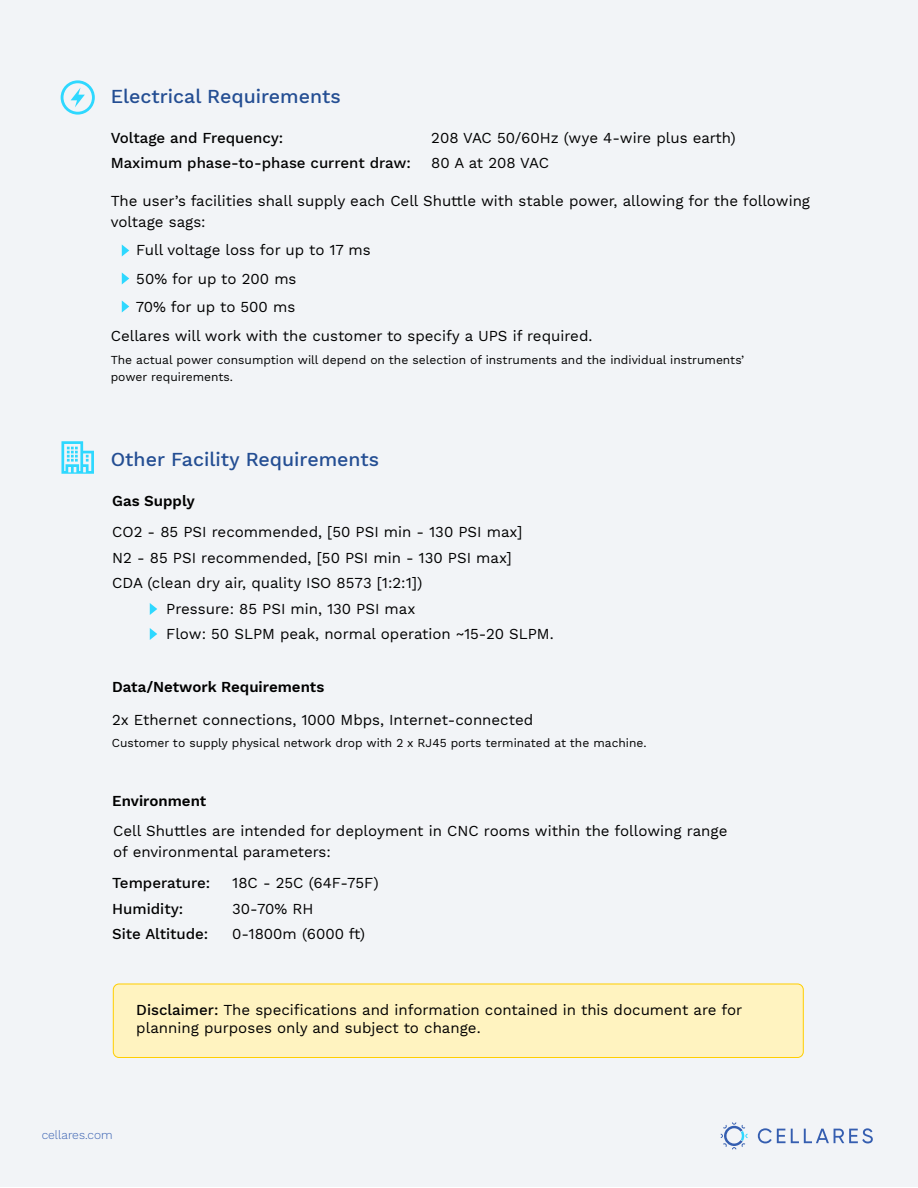
<style>
.page{position:relative;width:918px;height:1188px;background:#fff}
.page>*{position:absolute;margin:0;border:0;box-sizing:border-box;transform-origin:0 0}
.t1{font:500 19.5px "Work Sans";color:#244e93}
.t2{font:15px/25.5px "Work Sans";color:#000}
.t3{font:500 15px/25.5px "Work Sans";color:#000}
.t4{font:600 15px "Work Sans";color:#000}
.t5{font:12px/16.5px "Work Sans";color:#000}
.t6{font:300 12px "Work Sans";color:#355eb0}
.s1{font-weight:500}
</style>
<div class="page">
<div style="left:0;top:0;width:918px;height:1186px;background:#f2f4f7"></div>
<svg style="left:758px;top:1128px;width:115px;height:15px"></svg>
<svg style="left:721px;top:1122px;width:27px;height:27px"></svg>
<div style="left:113px;top:984px;width:690px;height:73px;background:#fff3c0;border-radius:6px"></div>
<div style="left:113px;top:984px;width:691px;height:74px;border:1px solid #ffce00;border-radius:6px"></div>
<svg style="left:61px;top:80px;width:34px;height:35px"></svg>
<svg style="left:61px;top:441px;width:33px;height:33px"></svg>
<svg style="left:122px;top:244px;width:7px;height:12px"></svg>
<svg style="left:122px;top:272px;width:7px;height:12px"></svg>
<svg style="left:122px;top:300px;width:7px;height:12px"></svg>
<svg style="left:150px;top:603px;width:7px;height:12px"></svg>
<svg style="left:150px;top:628px;width:7px;height:12px"></svg>
<h1 class="t1" style="left:111px;top:85px;width:231px">Electrical Requirements</h1>
<p class="t3" style="left:111px;top:126px;width:302px">Voltage and Frequency:<br>Maximum phase-to-phase current draw:</p>
<p class="t2" style="left:431px;top:126px;width:306px">208 VAC 50/60Hz (wye 4-wire plus earth)<br>80 A at 208 VAC</p>
<p class="t2" style="left:111px;top:191px;width:701px;line-height:21px">The user’s facilities shall supply each Cell Shuttle with stable power, allowing for the following voltage sags:</p>
<p class="t2" style="left:136px;top:238px;width:236px">Full voltage loss for up to 17 ms</p>
<p class="t2" style="left:136px;top:267px;width:162px">50% for up to 200 ms</p>
<p class="t2" style="left:136px;top:295px;width:161px">70% for up to 500 ms</p>
<p class="t2" style="left:111px;top:324px;width:483px">Cellares will work with the customer to specify a UPS if required.</p>
<p class="t5" style="left:111px;top:352px;width:635px">The actual power consumption will depend on the selection of instruments and the individual instruments’ power requirements.</p>
<h1 class="t1" style="left:111px;top:448px;width:270px">Other Facility Requirements</h1>
<p class="t4" style="left:112px;top:492px;width:84px">Gas Supply</p>
<p class="t2" style="left:112px;top:520px;width:411px">CO2 - 85 PSI recommended, [50 PSI min - 130 PSI max]</p>
<p class="t2" style="left:112px;top:546px;width:401px">N2 - 85 PSI recommended, [50 PSI min - 130 PSI max]</p>
<p class="t2" style="left:112px;top:571px;width:312px">CDA (clean dry air, quality ISO 8573 [1:2:1])</p>
<p class="t2" style="left:166px;top:597px;width:251px">Pressure: 85 PSI min, 130 PSI max</p>
<p class="t2" style="left:166px;top:622px;width:389px">Flow: 50 SLPM peak, normal operation ~15-20 SLPM.</p>
<p class="t4" style="left:112px;top:678px;width:214px">Data/Network Requirements</p>
<p class="t2" style="left:112px;top:708px;width:422px">2x Ethernet connections, 1000 Mbps, Internet-connected</p>
<p class="t5" style="left:112px;top:736px;width:536px">Customer to supply physical network drop with 2 x RJ45 ports terminated at the machine.</p>
<p class="t4" style="left:112px;top:792px;width:96px">Environment</p>
<p class="t2" style="left:113px;top:821px;width:616px;line-height:21px">Cell Shuttles are intended for deployment in CNC rooms within the following range of environmental parameters:</p>
<p class="t3" style="left:112px;top:871px;width:99px">Temperature:<br>Humidity:<br>Site Altitude:</p>
<p class="t2" style="left:232px;top:871px;width:148px">18C - 25C (64F-75F)<br>30-70% RH<br>0-1800m (6000 ft)</p>
<p class="t2" style="left:136px;top:1002px;width:608px;line-height:18px"><span class="s1">Disclaimer:</span> The specifications and information contained in this document are for planning purposes only and subject to change.</p>
<p class="t6" style="left:42px;top:1128px;width:72px">cellares.com</p>
</div>
